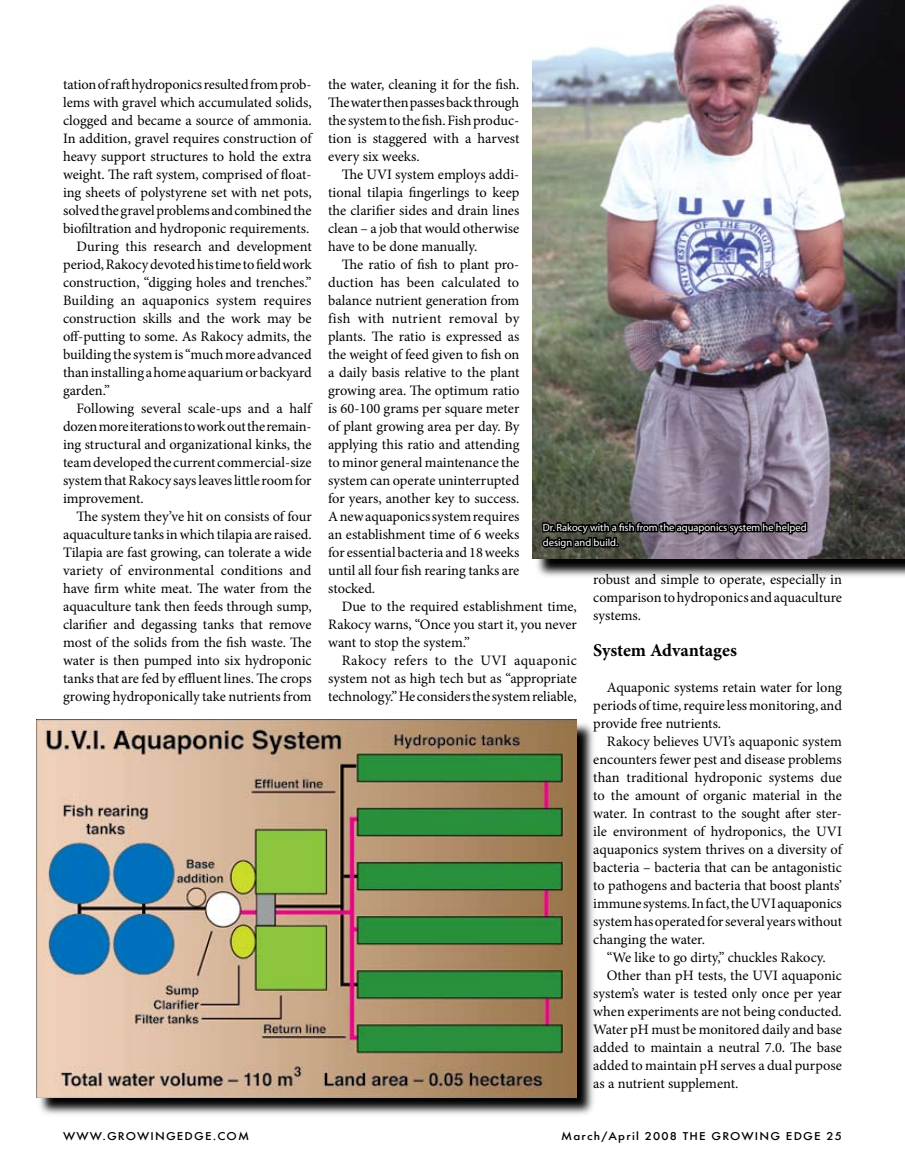
<style>
.page{position:relative;width:905px;height:1168px;background:#fff}
.page>*{position:absolute;margin:0;border:0;box-sizing:border-box;transform-origin:0 0}
.t1{font:700 18px "Minion Pro";letter-spacing:-.005em;color:#000}
.t2{font:14.4px/18px "Minion Pro";letter-spacing:-.005em;color:#000;text-align:justify}
.t3{font:14.4px "Minion Pro";letter-spacing:.015em;color:#000}
.t4{font:10.5px/15px "Myriad";color:#fff}
.t5{font:500 10.5px "Futura";letter-spacing:.1em;color:#000;scale:1.1 1}
</style>
<div class="page">
<svg style="left:37px;top:720px;width:557px;height:395px;background:#6e6c69"></svg>
<img style="left:36px;top:719px;width:540px;height:378px">
<svg style="left:537px;top:559px;width:367px;height:18px;background:#8b8b8b"></svg>
<img style="left:533px;top:0;width:371px;height:559px">
<svg style="left:540px;top:485px;width:268px;height:82px;background:#5d575d"></svg>
<p class="t2" style="left:63px;top:75px;width:250px">tation of raft hydroponics resulted from prob-</p>
<p class="t2" style="left:63px;top:93px;width:250px">lems with gravel which accumulated solids,</p>
<p class="t2" style="left:63px;top:111px;width:250px">clogged and became a source of ammonia.</p>
<p class="t2" style="left:63px;top:129px;width:250px">In addition, gravel requires construction of</p>
<p class="t2" style="left:63px;top:147px;width:250px">heavy support structures to hold the extra</p>
<p class="t2" style="left:63px;top:165px;width:250px">weight. The raft system, comprised of float-</p>
<p class="t2" style="left:63px;top:183px;width:250px">ing sheets of polystyrene set with net pots,</p>
<p class="t2" style="left:63px;top:201px;width:250px">solved the gravel problems and combined the</p>
<p class="t2" style="left:63px;top:219px;width:248px">biofiltration and hydroponic requirements.</p>
<p class="t2" style="left:76px;top:237px;width:237px">During this research and development</p>
<p class="t2" style="left:63px;top:255px;width:250px">period, Rakocy devoted his time to field work</p>
<p class="t2" style="left:63px;top:273px;width:250px">construction, “digging holes and trenches.”</p>
<p class="t3" style="left:63px;top:290px;width:250px">Building an aquaponics system requires</p>
<p class="t2" style="left:63px;top:309px;width:250px">construction skills and the work may be</p>
<p class="t2" style="left:63px;top:327px;width:250px">off-putting to some. As Rakocy admits, the</p>
<p class="t2" style="left:63px;top:345px;width:250px">building the system is “much more advanced</p>
<p class="t2" style="left:63px;top:363px;width:250px">than installing a home aquarium or backyard</p>
<p class="t2" style="left:63px;top:381px;width:48px">garden.”</p>
<p class="t2" style="left:76px;top:399px;width:236px">Following several scale-ups and a half</p>
<p class="t2" style="left:63px;top:417px;width:250px">dozen more iterations to work out the remain-</p>
<p class="t2" style="left:63px;top:435px;width:250px">ing structural and organizational kinks, the</p>
<p class="t2" style="left:63px;top:453px;width:250px">team developed the current commercial-size</p>
<p class="t2" style="left:63px;top:471px;width:250px">system that Rakocy says leaves little room for</p>
<p class="t2" style="left:63px;top:489px;width:82px">improvement.</p>
<p class="t2" style="left:76px;top:507px;width:237px">The system they’ve hit on consists of four</p>
<p class="t2" style="left:63px;top:525px;width:250px">aquaculture tanks in which tilapia are raised.</p>
<p class="t2" style="left:63px;top:543px;width:250px">Tilapia are fast growing, can tolerate a wide</p>
<p class="t2" style="left:63px;top:561px;width:250px">variety of environmental conditions and</p>
<p class="t2" style="left:63px;top:579px;width:250px">have firm white meat. The water from the</p>
<p class="t2" style="left:63px;top:597px;width:250px">aquaculture tank then feeds through sump,</p>
<p class="t2" style="left:63px;top:615px;width:250px">clarifier and degassing tanks that remove</p>
<p class="t2" style="left:63px;top:633px;width:250px">most of the solids from the fish waste. The</p>
<p class="t2" style="left:63px;top:651px;width:250px">water is then pumped into six hydroponic</p>
<p class="t2" style="left:63px;top:669px;width:250px">tanks that are fed by effluent lines. The crops</p>
<p class="t2" style="left:63px;top:687px;width:250px">growing hydroponically take nutrients from</p>
<p class="t2" style="left:328px;top:75px;width:193px">the water, cleaning it for the fish.<br>The water then passes back through the system to the fish. Fish produc&shy;tion is staggered with a harvest every six weeks.</p>
<p class="t2" style="left:328px;top:165px;width:193px;text-indent:13px">The UVI system employs addi&shy;tional tilapia fingerlings to keep the clarifier sides and drain lines clean – a job that would otherwise have to be done manually.</p>
<p class="t2" style="left:328px;top:255px;width:193px;text-indent:13px">The ratio of fish to plant pro&shy;duction has been calculated to balance nutrient generation from fish with nutrient removal by plants. The ratio is expressed as the weight of feed given to fish on a daily basis relative to the plant growing area. The optimum ratio is 60-100 grams per square meter of plant growing area per day. By applying this ratio and attending to minor general maintenance the system can operate uninterrupted for years, another key to success.<br>A new aquaponics system requires an establishment time of 6 weeks for essential bacteria and 18 weeks until all four fish rearing tanks are stocked.</p>
<p class="t2" style="left:328px;top:597px;width:250px;text-indent:13px">Due to the required establishment time, Rakocy warns, “Once you start it, you never want to stop the system.”</p>
<p class="t2" style="left:328px;top:651px;width:250px;text-indent:13px">Rakocy refers to the UVI aquaponic system not as high tech but as “appropriate technology.” He considers the system reliable,</p>
<p class="t4" style="left:543px;top:520px;width:265px">Dr. Rakocy with a fish from the aquaponics system he helped design and build.</p>
<p class="t2" style="left:593px;top:570px;width:250px">robust and simple to operate, especially in comparison to hydroponics and aquaculture systems.</p>
<p class="t1" style="left:593px;top:637px;width:145px">System Advantages</p>
<p class="t2" style="left:593px;top:678px;width:250px;text-indent:13px">Aquaponic systems retain water for long periods of time, require less monitoring, and provide free nutrients.</p>
<p class="t2" style="left:593px;top:732px;width:250px;text-indent:13px">Rakocy believes UVI’s aquaponic system encounters fewer pest and disease problems than traditional hydroponic systems due to the amount of organic material in the water. In contrast to the sought after ster&shy;ile environment of hydroponics, the UVI aquaponics system thrives on a diversity of bacteria – bacteria that can be antagonistic to pathogens and bacteria that boost plants’ immune systems. In fact, the UVI aquaponics system has operated for several years without changing the water.</p>
<p class="t2" style="left:606px;top:948px;width:220px">“We like to go dirty,” chuckles Rakocy.</p>
<p class="t2" style="left:606px;top:966px;width:236px">Other than pH tests, the UVI aquaponic</p>
<p class="t2" style="left:593px;top:984px;width:250px">system’s water is tested only once per year</p>
<p class="t2" style="left:593px;top:1002px;width:250px">when experiments are not being conducted.</p>
<p class="t2" style="left:593px;top:1020px;width:250px">Water pH must be monitored daily and base</p>
<p class="t2" style="left:593px;top:1038px;width:250px">added to maintain a neutral 7.0. The base</p>
<p class="t2" style="left:593px;top:1056px;width:250px">added to maintain pH serves a dual purpose</p>
<p class="t2" style="left:593px;top:1074px;width:147px">as a nutrient supplement.</p>
<p class="t5" style="left:63px;top:1129px;width:171px">WWW.GROWINGEDGE.COM</p>
<p class="t5" style="left:561px;top:1129px;width:256px">March/April 2008 THE GROWING EDGE 25</p>
</div>
